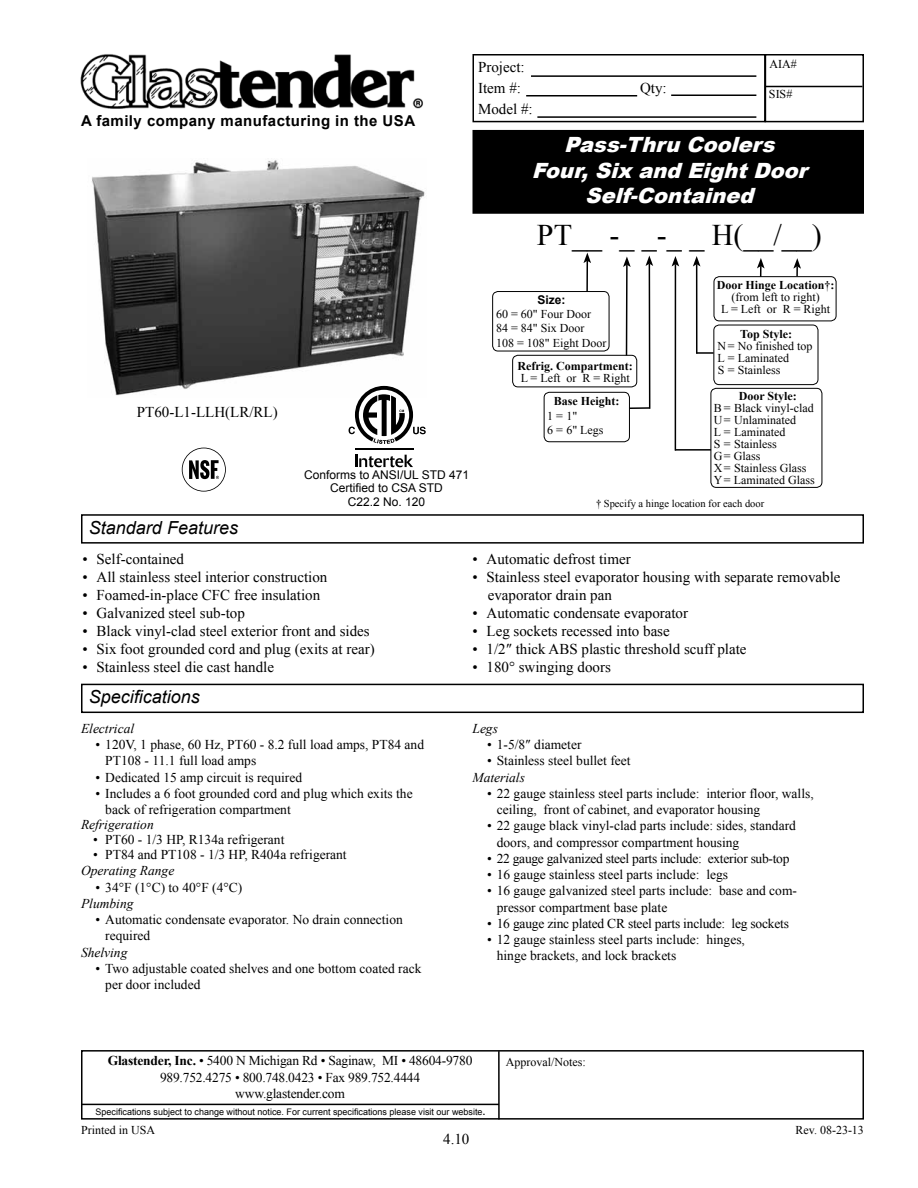
<style>
.page{position:relative;width:918px;height:1188px;background:#fff}
.page>*{position:absolute;margin:0;border:0;box-sizing:border-box;transform-origin:0 0}
.t1{font:30px "Times New Roman";color:#000}
.t2{font:italic 900 21px/25.2px "Arial";color:#fff;text-align:center}
.t3{font:italic 18px "Arial";color:#000}
.t4{font:15px/18.1px "Times New Roman";color:#000}
.t5{font:700 15px "Arial";letter-spacing:.03em;color:#000}
.t6{font:13.5px/16.2px "Times New Roman";color:#000}
.t7{font:italic 13.5px "Times New Roman";color:#000}
.t8{font:13.5px "Times New Roman";letter-spacing:-.02em;color:#000}
.t9{font:12px/12px "Times New Roman";color:#000}
.t10{font:700 12px "Times New Roman";color:#000}
.t11{font:12px/13.5px "Arial";color:#000;text-align:center}
.t12{font:700 12px "Arial";color:#000}
.t13{font:10.5px "Times New Roman";color:#000}
.t14{font:9px "Arial";color:#000}
.s1{font-weight:700}
</style>
<div class="page">
<img style="left:91px;top:160px;width:334px;height:236px">
<div style="left:473px;top:131px;width:390px;height:82px;background:#000"></div>
<div style="left:472px;top:130px;width:392px;height:84px;border:2px solid #000"></div>
<div style="left:81px;top:514px;width:783px;height:30px;border:2px solid #000"></div>
<div style="left:81px;top:684px;width:783px;height:29px;border:2px solid #000"></div>
<div style="left:81px;top:1050px;width:783px;height:70px;border:2px solid #000"></div>
<hr style="left:498px;top:1051px;width:2px;height:68px;background:#000">
<hr style="left:81px;top:1104px;width:418px;height:1px;background:#000">
<div style="left:472px;top:54px;width:294px;height:68px;border:2px solid #000"></div>
<hr style="left:531px;top:75px;width:225px;height:2px;background:#000">
<hr style="left:526px;top:95px;width:111px;height:1px;background:#000">
<hr style="left:671px;top:94px;width:85px;height:2px;background:#000">
<hr style="left:537px;top:116px;width:219px;height:2px;background:#000">
<div style="left:765px;top:54px;width:99px;height:68px;border:2px solid #000"></div>
<hr style="left:765px;top:86px;width:97px;height:1px;background:#000">
<div style="left:492px;top:291px;width:117px;height:60px;border:1px solid #000;border-radius:5px"></div>
<div style="left:512px;top:355px;width:125px;height:32px;border:1px solid #000;border-radius:5px"></div>
<div style="left:714px;top:276px;width:122px;height:45px;border:1px solid #000;border-radius:5px"></div>
<div style="left:544px;top:392px;width:86px;height:50px;border:1px solid #000;border-radius:5px"></div>
<div style="left:713px;top:325px;width:105px;height:60px;border:1px solid #000;border-radius:5px"></div>
<div style="left:711px;top:388px;width:111px;height:100px;border:1px solid #000;border-radius:5px"></div>
<hr style="left:626px;top:265px;width:2px;height:90px;background:#000">
<svg style="left:623px;top:257px;width:8px;height:10px"></svg>
<hr style="left:649px;top:264px;width:1px;height:145px;background:#000">
<svg style="left:646px;top:256px;width:7px;height:10px"></svg>
<hr style="left:675px;top:264px;width:1px;height:187px;background:#000">
<svg style="left:672px;top:256px;width:7px;height:11px"></svg>
<hr style="left:696px;top:264px;width:2px;height:90px;background:#000">
<svg style="left:693px;top:256px;width:8px;height:11px"></svg>
<svg style="left:757px;top:258px;width:8px;height:19px"></svg>
<svg style="left:793px;top:258px;width:8px;height:18px"></svg>
<hr style="left:675px;top:449px;width:36px;height:2px;background:#000">
<hr style="left:629px;top:407px;width:20px;height:2px;background:#000">
<svg style="left:696px;top:352px;width:18px;height:2px"></svg>
<hr style="left:586px;top:261px;width:2px;height:31px;background:#000">
<svg style="left:583px;top:253px;width:8px;height:10px"></svg>
<svg style="left:182px;top:448px;width:44px;height:44px"></svg>
<svg style="left:355px;top:455px;width:58px;height:12px"></svg>
<hr style="left:355px;top:448px;width:58px;height:2px;background:#000">
<svg style="left:349px;top:386px;width:77px;height:58px"></svg>
<img style="left:80px;top:54px;width:343px;height:55px">
<p class="t5" style="left:81px;top:110px;width:336px">A family company manufacturing in the USA</p>
<p class="t4" style="left:478px;top:56px;width:48px;line-height:21px">Project:<br>Item #:</p>
<p class="t4" style="left:478px;top:100px;width:56px">Model #:</p>
<p class="t4" style="left:640px;top:79px;width:28px">Qty:</p>
<p class="t9" style="left:770px;top:58px;width:29px">AIA#</p>
<p class="t9" style="left:769px;top:88px;width:25px">SIS#</p>
<h2 class="t2" style="left:532px;top:132px;width:284px">Pass-ThruCoolers<br>Four,SixandEight Door<br>Self-Contained</h2>
<h1 class="t1" style="left:537px;top:215px;width:286px">PT__ -_ _-_ _ H(__/__)</h1>
<p class="t4" style="left:137px;top:403px;width:142px">PT60-L1-LLH(LR/RL)</p>
<h3 class="t3" style="left:89px;top:516px;width:151px">Standard Features</h3>
<p class="t11" style="left:304px;top:468px;width:166px">Conforms to ANSI/UL STD 471<br>Certified to CSA STD<br>C22.2 No. 120</p>
<p class="t12" style="left:537px;top:291px;width:30px">Size:</p>
<p class="t9" style="left:496px;top:307px;width:112px;line-height:14.4px">60 = 60" Four Door<br>84 = 84" Six Door<br>108 = 108" Eight Door</p>
<p class="t10" style="left:518px;top:357px;width:117px">Refrig. Compartment:</p>
<p class="t9" style="left:521px;top:371px;width:111px">L = Left or R = Right</p>
<p class="t10" style="left:554px;top:393px;width:67px">Base Height:</p>
<p class="t9" style="left:547px;top:408px;width:58px;line-height:14.4px">1=1"<br>6 = 6" Legs</p>
<p class="t10" style="left:717px;top:277px;width:119px">Door Hinge Location†:</p>
<p class="t9" style="left:721px;top:291px;width:111px;text-align:center">(from left to right)<br>L = Left or R = Right</p>
<p class="t10" style="left:740px;top:326px;width:53px">Top Style:</p>
<p class="t9" style="left:718px;top:340px;width:96px">N= No finished top<br>L = Laminated<br>S = Stainless</p>
<p class="t10" style="left:739px;top:388px;width:60px">Door Style:</p>
<p class="t9" style="left:714px;top:402px;width:102px">B = Black vinyl-clad<br>U= Unlaminated<br>L = Laminated<br>S = Stainless<br>G= Glass<br>X= Stainless Glass<br>Y= Laminated Glass</p>
<p class="t13" style="left:596px;top:496px;width:170px">† Specify a hinge location for each door</p>
<p class="t4" style="left:82px;top:550px;width:103px">• Self-contained</p>
<p class="t4" style="left:82px;top:568px;width:246px">• All stainless steel interior construction</p>
<p class="t4" style="left:82px;top:586px;width:239px">• Foamed-in-place CFC free insulation</p>
<p class="t4" style="left:82px;top:604px;width:164px">• Galvanized steel sub-top</p>
<p class="t4" style="left:82px;top:622px;width:289px">• Black vinyl-clad steel exterior front and sides</p>
<p class="t4" style="left:82px;top:640px;width:294px">• Six foot grounded cord and plug (exits at rear)</p>
<p class="t4" style="left:82px;top:658px;width:193px">• Stainless steel die cast handle</p>
<h3 class="t3" style="left:89px;top:685px;width:113px">Specifications</h3>
<p class="t7" style="left:81px;top:719px;width:55px">Electrical</p>
<p class="t6" style="left:105px;top:736px;width:320px;text-indent:-10px">• 120V, 1 phase, 60 Hz, PT60 - 8.2 full load amps, PT84 and<br>PT108 - 11.1 full load amps</p>
<p class="t6" style="left:96px;top:769px;width:208px">• Dedicated 15 amp circuit is required</p>
<p class="t6" style="left:105px;top:785px;width:309px;text-indent:-10px">• Includes a 6 foot grounded cord and plug which exits the back of refrigeration compartment</p>
<p class="t7" style="left:81px;top:815px;width:74px">Refrigeration</p>
<p class="t6" style="left:93px;top:831px;width:193px">• PT60 - 1/3 HP, R134a refrigerant</p>
<p class="t6" style="left:93px;top:846px;width:255px">• PT84 and PT108 - 1/3 HP, R404a refrigerant</p>
<p class="t7" style="left:81px;top:862px;width:95px">Operating Range</p>
<p class="t6" style="left:96px;top:879px;width:148px">• 34°F (1°C) to 40°F (4°C)</p>
<p class="t7" style="left:81px;top:894px;width:54px">Plumbing</p>
<p class="t6" style="left:105px;top:911px;width:299px;text-indent:-10px">• Automatic condensate evaporator. No drain connection required</p>
<p class="t7" style="left:81px;top:943px;width:48px">Shelving</p>
<p class="t6" style="left:105px;top:960px;width:318px;text-indent:-10px">• Two adjustable coated shelves and one bottom coated rack per door included</p>
<p class="t4" style="left:472px;top:550px;width:160px">• Automatic defrost timer</p>
<p class="t4" style="left:488px;top:568px;width:354px;text-indent:-15px">• Stainless steel evaporator housing with separate removable evaporator drain pan</p>
<p class="t4" style="left:472px;top:604px;width:217px">• Automatic condensate evaporator</p>
<p class="t4" style="left:472px;top:622px;width:199px">• Leg sockets recessed into base</p>
<p class="t4" style="left:472px;top:640px;width:276px">• 1/2″ thick ABS plastic threshold scuff plate</p>
<p class="t4" style="left:472px;top:658px;width:140px">• 180° swinging doors</p>
<p class="t7" style="left:472px;top:719px;width:27px">Legs</p>
<p class="t6" style="left:487px;top:736px;width:96px">• 1-5/8″ diameter</p>
<p class="t6" style="left:487px;top:752px;width:145px">• Stainless steel bullet feet</p>
<p class="t7" style="left:472px;top:768px;width:54px">Materials</p>
<p class="t6" style="left:497px;top:785px;width:319px;text-indent:-10px">• 22 gauge stainless steel parts include: interior floor, walls, ceiling, front of cabinet, and evaporator housing</p>
<p class="t6" style="left:497px;top:817px;width:301px;text-indent:-10px">• 22 gauge black vinyl-clad parts include: sides, standard doors, and compressor compartment housing</p>
<p class="t8" style="left:487px;top:849px;width:304px">• 22 gauge galvanized steel parts include: exterior sub-top</p>
<p class="t6" style="left:487px;top:866px;width:243px">• 16 gauge stainless steel parts include: legs</p>
<p class="t6" style="left:497px;top:883px;width:302px;text-indent:-10px">• 16 gauge galvanized steel parts include: base and com&shy;pressor compartment base plate</p>
<p class="t6" style="left:487px;top:915px;width:304px">• 16 gauge zinc plated CR steel parts include: leg sockets</p>
<p class="t6" style="left:497px;top:931px;width:250px;text-indent:-10px">• 12 gauge stainless steel parts include: hinges, hinge brackets, and lock brackets</p>
<p class="t6" style="left:108px;top:1053px;width:366px;text-align:center"><span class="s1">Glastender, Inc.</span> • 5400 N Michigan Rd • Saginaw, MI • 48604-9780<br>989.752.4275 • 800.748.0423 • Fax 989.752.4444 www.glastender.com</p>
<p class="t9" style="left:506px;top:1056px;width:81px">Approval/Notes:</p>
<p class="t14" style="left:96px;top:1106px;width:391px">Specifications subject to change without notice. For current specifications please visit our website<span class="s1">.</span></p>
<p class="t9" style="left:81px;top:1124px;width:76px">Printed in USA</p>
<p class="t9" style="left:795px;top:1124px;width:70px">Rev. 08-23-13</p>
<p class="t4" style="left:443px;top:1130px;width:28px">4.10</p>
</div>
